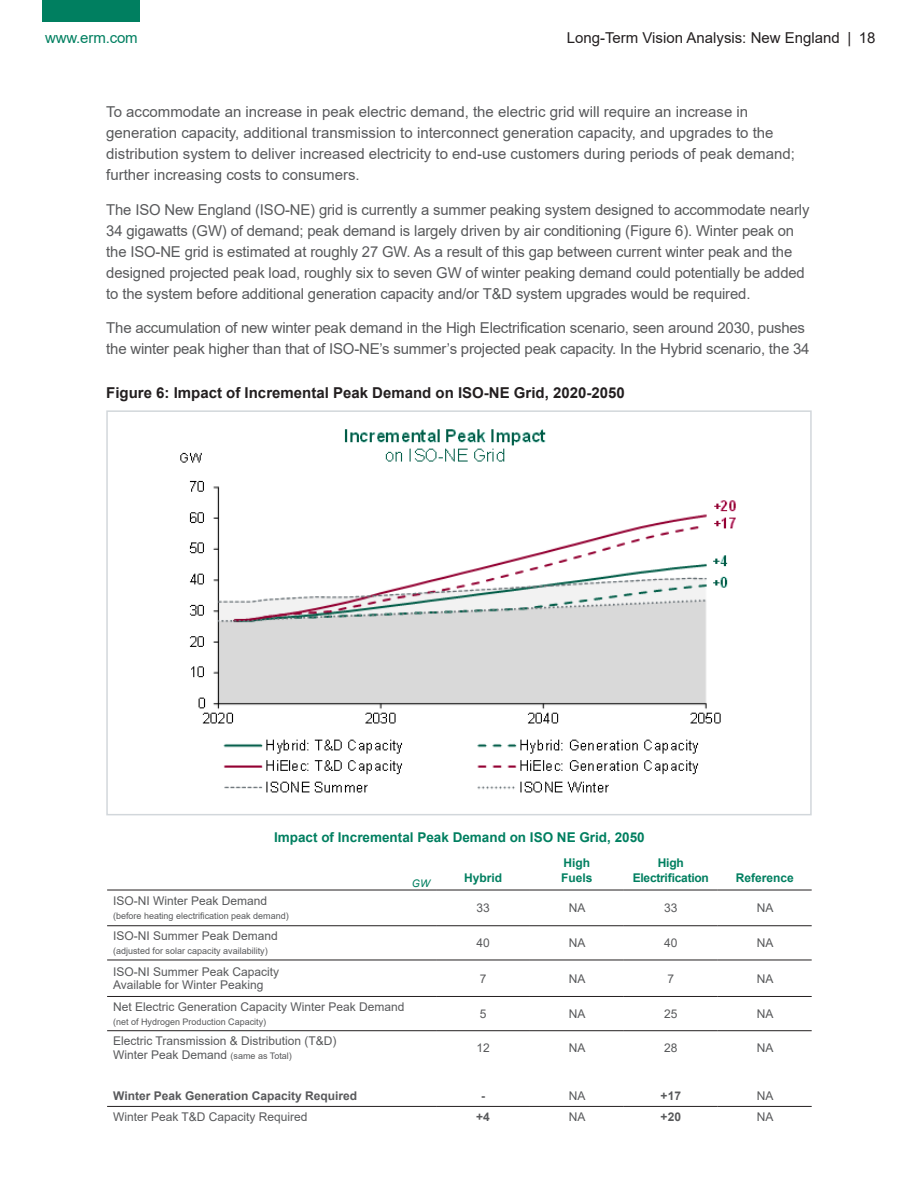
<style>
.page{position:relative;width:918px;height:1188px;background:#fff}
.page>*{position:absolute;margin:0;border:0;box-sizing:border-box;transform-origin:0 0}
.Text{font:15px/21px "Arial";letter-spacing:-.01em;color:#58595b}
._03-Heading_2{font:700 15px "Arial";color:#231f20}
.t1{font:15px "Arial";color:#231f20}
.t2{font:15px "Arial";letter-spacing:-.01em;color:#007f60}
._00-Strapline{font:700 13.5px "Arial";color:#007f60}
._00-Strapline-2{font:12px/13.5px "Arial";color:#58595b}
._00-Strapline-3{font:700 12px "Arial";color:#58595b}
._00-Strapline-4{font:700 12px/15px "Arial";color:#007f60}
._00-Strapline-5{font:700 12px/15px "Arial";letter-spacing:-.02em;color:#007f60;text-align:center}
._00-Strapline-6{font:italic 10.5px "Arial";color:#007f60}
._00-Strapline-7{font:9px "Arial";color:#58595b}
.s1{font-size:9px}
</style>
<div class="page">
<div style="left:43px;top:0;width:97px;height:21px;background:#007f60"></div>
<svg style="left:106px;top:410px;width:706px;height:406px"></svg>
<hr style="left:107px;top:890px;width:329px;height:1px;background:#231f20">
<hr style="left:436px;top:890px;width:94px;height:1px;background:#231f20">
<hr style="left:530px;top:890px;width:94px;height:1px;background:#231f20">
<hr style="left:624px;top:890px;width:94px;height:1px;background:#231f20">
<hr style="left:718px;top:890px;width:94px;height:1px;background:#231f20">
<hr style="left:107px;top:925px;width:329px;height:1px;background:#231f20">
<hr style="left:436px;top:925px;width:94px;height:1px;background:#231f20">
<hr style="left:530px;top:925px;width:94px;height:1px;background:#231f20">
<hr style="left:624px;top:925px;width:94px;height:1px;background:#231f20">
<hr style="left:718px;top:925px;width:94px;height:1px;background:#231f20">
<hr style="left:107px;top:960px;width:329px;height:1px;background:#231f20">
<hr style="left:436px;top:960px;width:94px;height:1px;background:#231f20">
<hr style="left:530px;top:960px;width:94px;height:1px;background:#231f20">
<hr style="left:624px;top:960px;width:94px;height:1px;background:#231f20">
<hr style="left:718px;top:960px;width:94px;height:1px;background:#231f20">
<hr style="left:107px;top:996px;width:329px;height:1px;background:#231f20">
<hr style="left:436px;top:996px;width:94px;height:1px;background:#231f20">
<hr style="left:530px;top:996px;width:94px;height:1px;background:#231f20">
<hr style="left:624px;top:996px;width:94px;height:1px;background:#231f20">
<hr style="left:718px;top:996px;width:94px;height:1px;background:#231f20">
<hr style="left:436px;top:1030px;width:94px;height:1px;background:#231f20">
<hr style="left:530px;top:1030px;width:94px;height:1px;background:#231f20">
<hr style="left:624px;top:1030px;width:94px;height:1px;background:#231f20">
<hr style="left:718px;top:1030px;width:94px;height:1px;background:#231f20">
<hr style="left:107px;top:1106px;width:329px;height:1px;background:#231f20">
<hr style="left:436px;top:1106px;width:94px;height:1px;background:#231f20">
<hr style="left:530px;top:1106px;width:94px;height:1px;background:#231f20">
<hr style="left:624px;top:1106px;width:94px;height:1px;background:#231f20">
<hr style="left:718px;top:1106px;width:94px;height:1px;background:#231f20">
<hr style="left:107px;top:1030px;width:329px;height:1px;background:#231f20">
<img style="left:137px;top:428px;width:642px;height:369px">
<p class="t2" style="left:45px;top:27px;width:94px">www.erm.com</p>
<p class="t1" style="left:567px;top:27px;width:310px">Long-Term Vision Analysis: New England | 18</p>
<p class="Text" style="left:106px;top:101px;width:690px">To accommodate an increase in peak electric demand, the electric grid will require an increase in generation capacity, additional transmission to interconnect generation capacity, and upgrades to the distribution system to deliver increased electricity to end-use customers during periods of peak demand; further increasing costs to consumers.</p>
<p class="Text" style="left:106px;top:199px;width:705px">The ISO New England (ISO-NE) grid is currently a summer peaking system designed to accommodate nearly 34 gigawatts (GW) of demand; peak demand is largely driven by air conditioning (Figure 6). Winter peak on the ISO-NE grid is estimated at roughly 27 GW. As a result of this gap between current winter peak and the designed projected peak load, roughly six to seven GW of winter peaking demand could potentially be added to the system before additional generation capacity and/or T&amp;D system upgrades would be required.</p>
<p class="Text" style="left:106px;top:317px;width:705px">The accumulation of new winter peak demand in the High Electrification scenario, seen around 2030, pushes the winter peak higher than that of ISO-NE’s summer’s projected peak capacity. In the Hybrid scenario, the 34</p>
<h2 class="_03-Heading_2" style="left:106px;top:382px;width:520px">Figure 6: Impact of Incremental Peak Demand on ISO-NE Grid, 2020-2050</h2>
<p class="_00-Strapline" style="left:274px;top:828px;width:372px">Impact of Incremental Peak Demand on ISO NE Grid, 2050</p>
<p class="_00-Strapline-6" style="left:412px;top:877px;width:20px">GW</p>
<p class="_00-Strapline-4" style="left:464px;top:871px;width:40px">Hybrid</p>
<p class="_00-Strapline-4" style="left:561px;top:856px;width:33px">High<br>Fuels</p>
<p class="_00-Strapline-5" style="left:633px;top:856px;width:78px">High<br>Electrification</p>
<p class="_00-Strapline-4" style="left:736px;top:871px;width:60px">Reference</p>
<p class="_00-Strapline-2" style="left:113px;top:894px;width:156px">ISO-NI Winter Peak Demand</p>
<p class="_00-Strapline-7" style="left:113px;top:910px;width:177px">(before heating electrification peak demand)</p>
<p class="_00-Strapline-2" style="left:113px;top:929px;width:166px">ISO-NI Summer Peak Demand</p>
<p class="_00-Strapline-7" style="left:113px;top:945px;width:156px">(adjusted for solar capacity availability)</p>
<p class="_00-Strapline-2" style="left:476px;top:901px;width:15px">33</p>
<p class="_00-Strapline-2" style="left:569px;top:901px;width:18px">NA</p>
<p class="_00-Strapline-2" style="left:664px;top:901px;width:15px">33</p>
<p class="_00-Strapline-2" style="left:757px;top:901px;width:18px">NA</p>
<p class="_00-Strapline-2" style="left:476px;top:936px;width:15px">40</p>
<p class="_00-Strapline-2" style="left:569px;top:936px;width:18px">NA</p>
<p class="_00-Strapline-2" style="left:664px;top:936px;width:15px">40</p>
<p class="_00-Strapline-2" style="left:757px;top:936px;width:18px">NA</p>
<p class="_00-Strapline-2" style="left:113px;top:965px;width:168px">ISO-NI Summer Peak Capacity<br>Available for Winter Peaking</p>
<p class="_00-Strapline-2" style="left:480px;top:972px;width:8px">7</p>
<p class="_00-Strapline-2" style="left:569px;top:972px;width:18px">NA</p>
<p class="_00-Strapline-2" style="left:668px;top:972px;width:8px">7</p>
<p class="_00-Strapline-2" style="left:757px;top:972px;width:18px">NA</p>
<p class="_00-Strapline-2" style="left:113px;top:1000px;width:293px">Net Electric Generation Capacity Winter Peak Demand</p>
<p class="_00-Strapline-7" style="left:113px;top:1015px;width:155px">(net of Hydrogen Production Capacity)</p>
<p class="_00-Strapline-2" style="left:480px;top:1007px;width:8px">5</p>
<p class="_00-Strapline-2" style="left:569px;top:1007px;width:18px">NA</p>
<p class="_00-Strapline-2" style="left:664px;top:1007px;width:15px">25</p>
<p class="_00-Strapline-2" style="left:757px;top:1007px;width:18px">NA</p>
<p class="_00-Strapline-2" style="left:113px;top:1034px;width:225px">Electric Transmission &amp; Distribution (T&amp;D)<br>Winter Peak Demand <span class="s1">(same as Total)</span></p>
<p class="_00-Strapline-2" style="left:476px;top:1041px;width:15px">12</p>
<p class="_00-Strapline-2" style="left:569px;top:1041px;width:18px">NA</p>
<p class="_00-Strapline-2" style="left:664px;top:1041px;width:15px">28</p>
<p class="_00-Strapline-2" style="left:757px;top:1041px;width:18px">NA</p>
<p class="_00-Strapline-3" style="left:113px;top:1088px;width:245px">Winter Peak Generation Capacity Required</p>
<p class="_00-Strapline-3" style="left:481px;top:1088px;width:5px">-</p>
<p class="_00-Strapline-2" style="left:569px;top:1089px;width:18px">NA</p>
<p class="_00-Strapline-3" style="left:661px;top:1088px;width:22px">+17</p>
<p class="_00-Strapline-2" style="left:757px;top:1089px;width:18px">NA</p>
<p class="_00-Strapline-2" style="left:113px;top:1110px;width:196px">Winter Peak T&amp;D Capacity Required</p>
<p class="_00-Strapline-3" style="left:476px;top:1108px;width:15px">+4</p>
<p class="_00-Strapline-2" style="left:569px;top:1110px;width:18px">NA</p>
<p class="_00-Strapline-3" style="left:661px;top:1108px;width:22px">+20</p>
<p class="_00-Strapline-2" style="left:757px;top:1110px;width:18px">NA</p>
</div>
